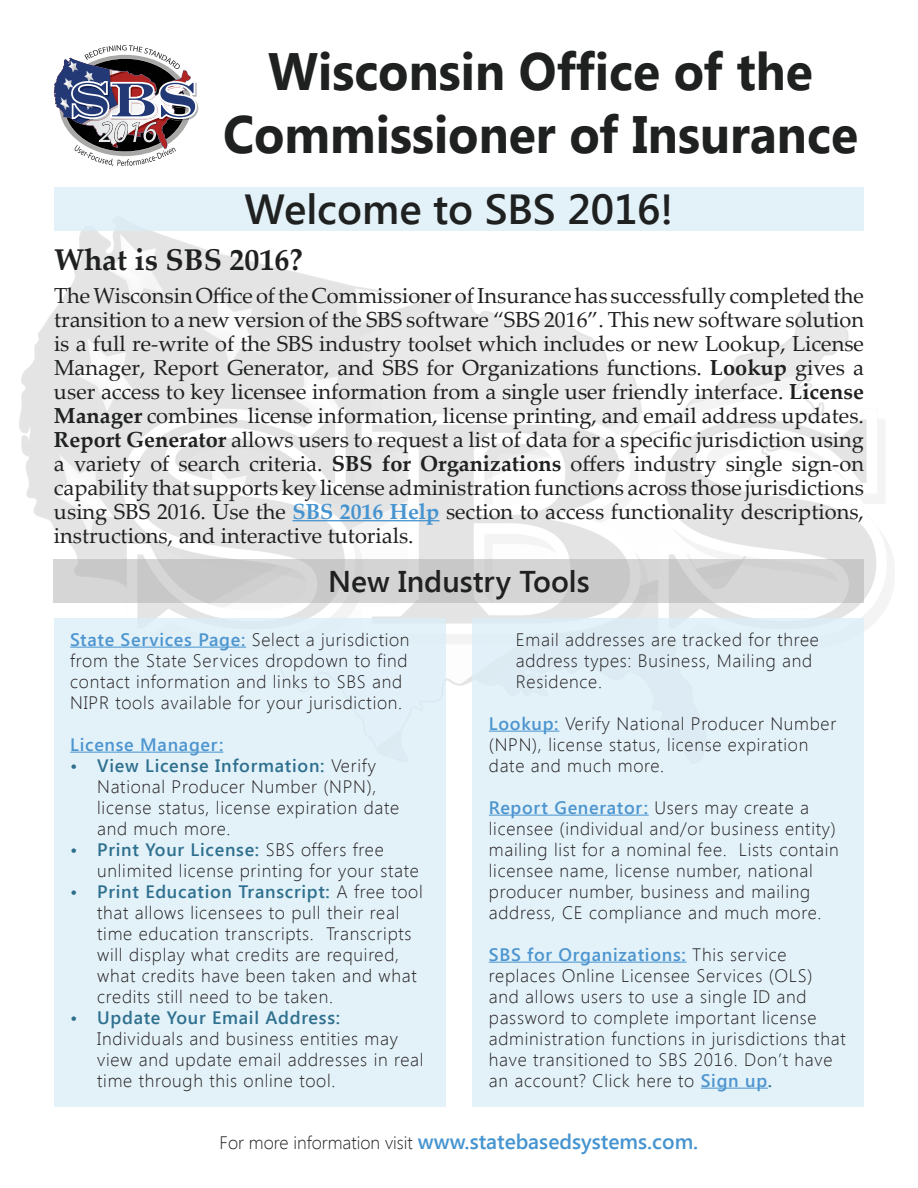
<style>
.page{position:relative;width:918px;height:1188px;background:#fff}
.page>*{position:absolute;margin:0;border:0;box-sizing:border-box;transform-origin:0 0}
.t1{font:700 52.5px "Segoe UI";color:#1f2020;scale:.95 1}
.t2{font:600 42px "Segoe UI";color:#1f2020}
.t3{font:600 30px "Segoe UI";color:#1f2020}
.t4{font:700 30px "Palatino Linotype";color:#1f2020}
.t5{font:21.75px/24px "Palatino Linotype";color:#1f2020;text-align:justify}
.t6{font:600 21px "Segoe UI";color:#4594d0}
.t7{font:300 18px/21px "Segoe UI";letter-spacing:.04em;color:#231f20}
.t8{font:600 18px "Segoe UI";letter-spacing:.04em;color:#4d95cf}
.s1{font-weight:700}
.s2{font-weight:700;color:#4594d0}
.s3{font-weight:600;color:#4d95cf}
.s4{font-weight:600;color:#2f708f}
.s5{font-weight:300;font-size:18px;color:#1f2020}
</style>
<div class="page">
<img style="left:20px;top:231px;width:874px;height:533px">
<svg style="left:54px;top:45px;width:144px;height:121px"></svg>
<div style="left:54px;top:187px;width:810px;height:44px;background:#e3f2f9"></div>
<hr style="left:292px;top:520px;width:147px;height:1px;background:#4594d0">
<div style="left:54px;top:618px;width:391px;height:488px;background:#e3f2f9"></div>
<div style="left:473px;top:618px;width:391px;height:488px;background:#e3f2f9"></div>
<div style="left:54px;top:560px;width:810px;height:43px;background:#d5d4d4"></div>
<hr style="left:70px;top:647px;width:176px;height:1px;background:#4d95cf">
<hr style="left:70px;top:752px;width:153px;height:1px;background:#4d95cf">
<hr style="left:489px;top:731px;width:70px;height:1px;background:#4d95cf">
<hr style="left:489px;top:815px;width:160px;height:1px;background:#4d95cf">
<hr style="left:489px;top:962px;width:198px;height:1px;background:#4d95cf">
<hr style="left:701px;top:1088px;width:67px;height:1px;background:#4d95cf">
<p class="t1" style="left:268px;top:33px;width:575px">Wisconsin Office of the</p>
<p class="t1" style="left:223px;top:96px;width:670px">Commissioner of Insurance</p>
<p class="t2" style="left:245px;top:180px;width:430px">Welcome to SBS 2016!</p>
<p class="t4" style="left:54px;top:239px;width:250px">What is SBS 2016?</p>
<p class="t5" style="left:54px;top:282px;width:812px">The Wisconsin Office of the Commissioner of Insurancehas successfully completed the transition to a new version of the SBS software “SBS 2016”. This new software solution is a full re-write of the SBS industry toolset which includes or new Lookup, License Manager, Report Generator, and SBS for Organizations functions. <span class="s1">Lookup</span> gives a user access to key licensee information from a single user friendly interface. <span class="s1">License Manager</span> combines license information, license printing, and email address updates.<br><span class="s1">Report Generator</span> allows users to request a list of data for a specific jurisdiction using a variety of search criteria. <span class="s1">SBS for Organizations</span> offers industry single sign-on capability that supports key license administration functions across those jurisdictions using SBS 2016. Use the <span class="s2">SBS 2016 Help</span> section to access functionality descriptions, instructions, and interactive tutorials.</p>
<p class="t3" style="left:328px;top:561px;width:263px">New Industry Tools</p>
<p class="t7" style="left:70px;top:628px;width:341px"><span class="s3">State Services Page:</span> Select a jurisdiction from the State Services dropdown to find contact information and links to SBS and NIPR tools available for your jurisdiction.</p>
<p class="t8" style="left:70px;top:732px;width:155px">License Manager:</p>
<p class="t7" style="left:97px;top:754px;width:304px;text-indent:-27px"><span class="s4">• View License Information:</span> Verify<br>National Producer Number (NPN), license status, license expiration date and much more.</p>
<p class="t7" style="left:97px;top:838px;width:323px;text-indent:-27px"><span class="s4">• Print Your License:</span> SBS offers free unlimited license printing for your state</p>
<p class="t7" style="left:97px;top:880px;width:327px;text-indent:-27px"><span class="s4">• Print Education Transcript:</span> A free tool that allows licensees to pull their real time education transcripts. Transcripts will display what credits are required, what credits have been taken and what credits still need to be taken.</p>
<p class="t7" style="left:97px;top:1006px;width:328px;text-indent:-27px"><span class="s4">• Update Your Email Address:<br></span>Individuals and business entities may view and update email addresses in real time through this online tool.</p>
<p class="t7" style="left:516px;top:628px;width:305px">Email addresses are tracked for three address types: Business, Mailing and<br>Residence.</p>
<p class="t7" style="left:489px;top:712px;width:349px"><span class="s3">Lookup:</span> Verify National Producer Number (NPN), license status, license expiration date and much more.</p>
<p class="t7" style="left:489px;top:796px;width:352px"><span class="s3">Report Generator:</span> Users may create a licensee (individual and/or business entity) mailing list for a nominal fee. Lists contain licensee name, license number, national producer number, business and mailing address, CE compliance and much more.</p>
<p class="t7" style="left:489px;top:943px;width:358px"><span class="s3">SBS for Organizations:</span> This service replaces Online Licensee Services (OLS) and allows users to use a single ID and password to complete important license administration functions in jurisdictions that have transitioned to SBS 2016. Don’t have an account? Click here to <span class="s3">Sign up</span><span class="s4">.</span></p>
<p class="t6" style="left:220px;top:1127px;width:480px"><span class="s5">For more information visit</span> www.statebasedsystems.com.</p>
</div>
